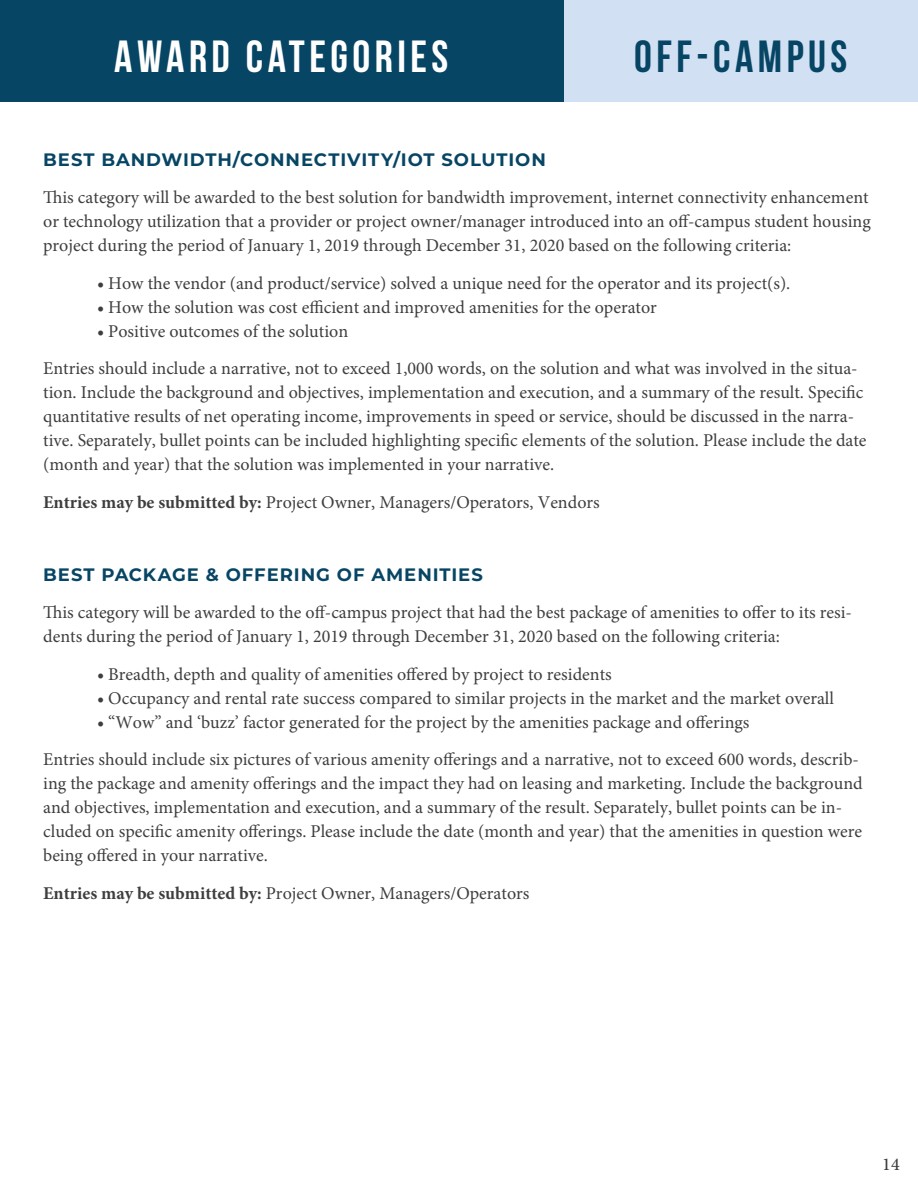
<style>
.page{position:relative;width:918px;height:1188px;background:#fff}
.page>*{position:absolute;margin:0;border:0;box-sizing:border-box;transform-origin:0 0}
.t1{font:700 45px "Bebas Neue";letter-spacing:.1em;color:#fff}
.t2{font:700 45px "Bebas Neue";letter-spacing:.1em;color:#074564}
.t3{font:18px/24px "Minion Pro";color:#3e3e3f}
.t4{font:700 18px "Montserrat";letter-spacing:.05em;color:#074564}
.t5{font:500 18px "Minion Pro";color:#3e3e3f}
.s1{font-weight:700}
</style>
<div class="page">
<div style="left:391px;top:0;width:527px;height:102px;background:#d1e1f3"></div>
<div style="left:0;top:0;width:564px;height:102px;background:#074564"></div>
<p class="t1" style="left:114px;top:31px;width:336px">AWARD CATEGORIES</p>
<p class="t2" style="left:634px;top:31px;width:215px">OFF-CAMPUS</p>
<p class="t4" style="left:43px;top:147px;width:504px">BEST BANDWIDTH/CONNECTIVITY/IOT SOLUTION</p>
<p class="t3" style="left:43px;top:186px;width:829px;text-align:justify">This category will be awarded to the best solution for bandwidth improvement, internet connectivity enhancement or technology utilization that a provider or project owner/manager introduced into an off-campus student housing project during the period of January 1, 2019 through December 31, 2020 based on the following criteria:</p>
<p class="t3" style="left:97px;top:271px;width:695px"><span class="s1">•</span> How the vendor (and product/service) solved a unique need for the operator and its project(s).</p>
<p class="t3" style="left:97px;top:295px;width:561px"><span class="s1">•</span> How the solution was cost efficient and improved amenities for the operator</p>
<p class="t3" style="left:97px;top:319px;width:252px"><span class="s1">•</span> Positive outcomes of the solution</p>
<p class="t3" style="left:43px;top:357px;width:825px">Entries should include a narrative, not to exceed 1,000 words, on the solution and what was involved in the situa&shy;tion. Include the background and objectives, implementation and execution, and a summary of the result. Specific quantitative results of net operating income, improvements in speed or service, should be discussed in the narra&shy;tive. Separately, bullet points can be included highlighting specific elements of the solution. Please include the date (month and year) that the solution was implemented in your narrative.</p>
<p class="t3" style="left:43px;top:490px;width:558px"><span class="s1">Entries may be submitted by:</span> Project Owner, Managers/Operators, Vendors</p>
<p class="t4" style="left:43px;top:561px;width:441px">BEST PACKAGE &amp; OFFERING OF AMENITIES</p>
<p class="t3" style="left:43px;top:600px;width:810px">This category will be awarded to the off-campus project that had the best package of amenities to offer to its resi&shy;dents during the period of January 1, 2019 through December 31, 2020 based on the following criteria:</p>
<p class="t3" style="left:97px;top:662px;width:516px"><span class="s1">•</span> Breadth, depth and quality of amenities offered by project to residents</p>
<p class="t3" style="left:97px;top:686px;width:738px"><span class="s1">•</span> Occupancy and rental rate success compared to similar projects in the market and the market overall</p>
<p class="t3" style="left:97px;top:710px;width:654px"><span class="s1">•</span> “Wow” and ‘buzz’ factor generated for the project by the amenities package and offerings</p>
<p class="t3" style="left:43px;top:747px;width:821px">Entries should include six pictures of various amenity offerings and a narrative, not to exceed 600 words, describ&shy;ing the package and amenity offerings and the impact they had on leasing and marketing. Include the background and objectives, implementation and execution, and a summary of the result. Separately, bullet points can be in&shy;cluded on specific amenity offerings. Please include the date (month and year) that the amenities in question were being offered in your narrative.</p>
<p class="t3" style="left:43px;top:881px;width:488px"><span class="s1">Entries may be submitted by:</span> Project Owner, Managers/Operators</p>
<p class="t5" style="left:882px;top:1152px;width:19px">14</p>
</div>
